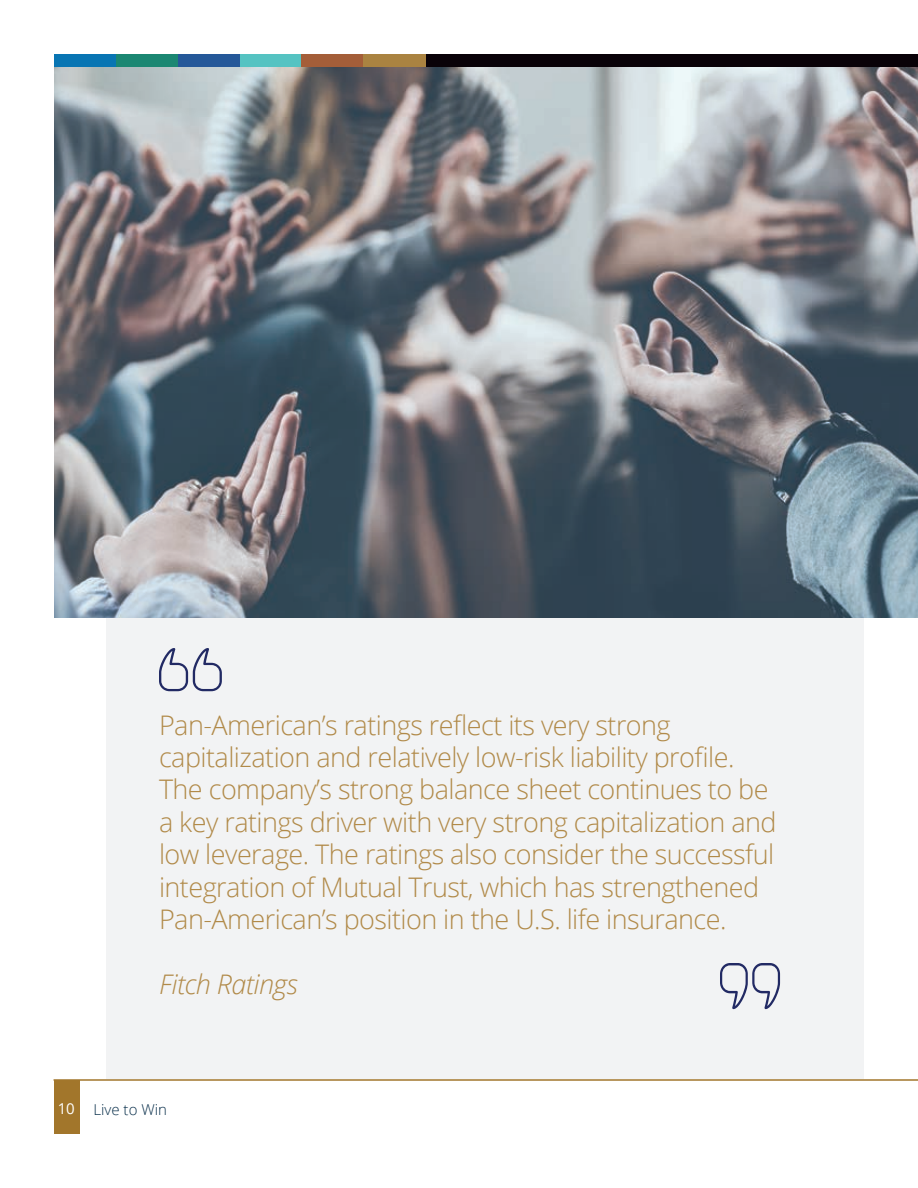
<style>
.page{position:relative;width:918px;height:1188px;background:#fff}
.page>*{position:absolute;margin:0;border:0;box-sizing:border-box;transform-origin:0 0}
.t1{font:300 27px/32.4px "Open Sans";letter-spacing:-.02em;color:#b18a49}
.t2{font:italic 300 27px "Open Sans";letter-spacing:-.02em;color:#b18a49}
.t3{font:300 15px "Open Sans";color:#082e4a}
.s1{font-weight:400;color:#fff}
</style>
<div class="page">
<div style="left:54px;top:1080px;width:26px;height:54px;background:#a2762b"></div>
<hr style="left:54px;top:1079px;width:864px;height:2px;background:#a2762b">
<div style="left:106px;top:68px;width:758px;height:1011px;background:#f2f3f4"></div>
<div style="left:54px;top:54px;width:63px;height:14px;background:#0875b3"></div>
<div style="left:117px;top:54px;width:61px;height:14px;background:#1b8772"></div>
<div style="left:178px;top:54px;width:64px;height:14px;background:#255899"></div>
<div style="left:240px;top:54px;width:62px;height:14px;background:#55c3c2"></div>
<div style="left:302px;top:54px;width:63px;height:14px;background:#a45e39"></div>
<div style="left:363px;top:54px;width:63px;height:14px;background:#aa8341"></div>
<div style="left:426px;top:54px;width:492px;height:14px;background:#090208"></div>
<img style="left:54px;top:68px;width:864px;height:550px">
<svg style="left:159px;top:648px;width:63px;height:43px"></svg>
<svg style="left:720px;top:963px;width:60px;height:46px"></svg>
<p class="t1" style="left:159px;top:708px;width:619px">Pan-American’s ratings reflect its very strong capitalization and relatively low-risk liability profile.<br>The company’s strong balance sheet continues to be a key ratings driver with very strong capitalization and low leverage. The ratings also consider the successful integration of Mutual Trust, which has strengthened Pan-American’s position in the U.S. life insurance.</p>
<p class="t2" style="left:159px;top:965px;width:140px">Fitch Ratings</p>
<p class="t3" style="left:58px;top:1099px;width:111px"><span class="s1">10</span> Live to Win</p>
</div>
